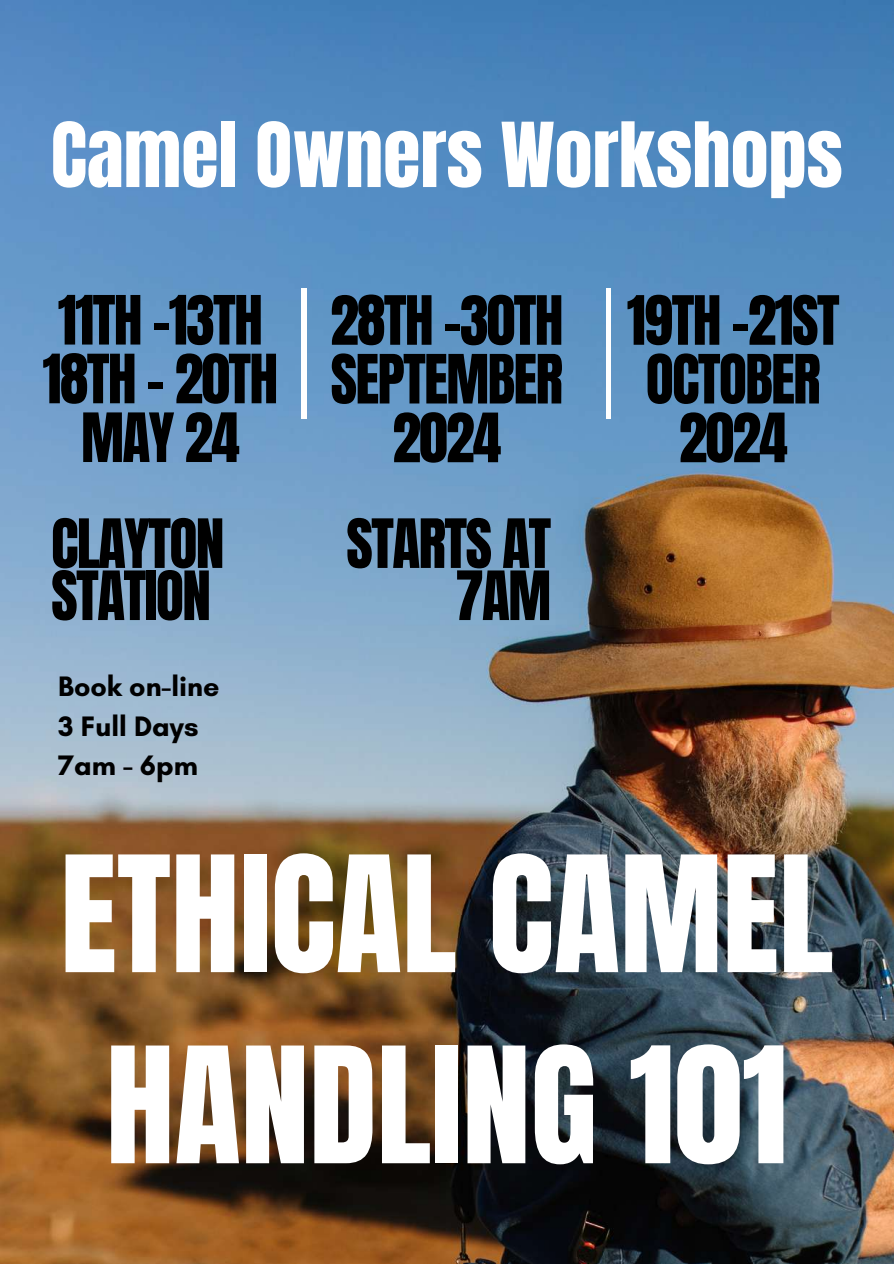
<style>
.page{position:relative;width:894px;height:1264px;background:#fff}
.page>*{position:absolute;margin:0;border:0;box-sizing:border-box;transform-origin:0 0}
.t1{font:136.95px/190.9px "Anton";color:#fff;text-align:center}
.t2{font:76.05px "Anton";color:#fff}
.t3{font:57.75px/58.7px "Anton";letter-spacing:-.03em;color:#000;text-align:center}
.t4{font:700 28.65px/39.8px "Glacial Indifference";color:#000}
</style>
<div class="page">
<img style="left:0;top:0;width:893px;height:1263px">
<div style="left:301px;top:288px;width:5px;height:130px;background:#fff"></div>
<hr style="left:606px;top:288px;width:4px;height:130px;background:#fff">
<h2 class="t2" style="left:51px;top:100px;width:793px">Camel Owners Workshops</h2>
<p class="t3" style="left:42px;top:292px;width:237px">11TH -13TH<br>18TH - 20TH<br>MAY 24</p>
<p class="t3" style="left:330px;top:292px;width:235px">28TH -30TH<br>SEPTEMBER<br>2024</p>
<p class="t3" style="left:626px;top:292px;width:214px">19TH -21ST<br>OCTOBER<br>2024</p>
<p class="t3" style="left:51px;top:518px;width:175px;line-height:52.1px;text-align:left">CLAYTON<br>STATION</p>
<p class="t3" style="left:346px;top:518px;width:206px;line-height:52.1px;text-align:right">STARTS AT<br>7AM</p>
<p class="t4" style="left:58px;top:666px;width:163px">Book on-line<br>3 Full Days<br>7am - 6pm</p>
<h1 class="t1" style="left:60px;top:821px;width:774px">ETHICAL CAMEL<br>HANDLING 101</h1>
</div>
